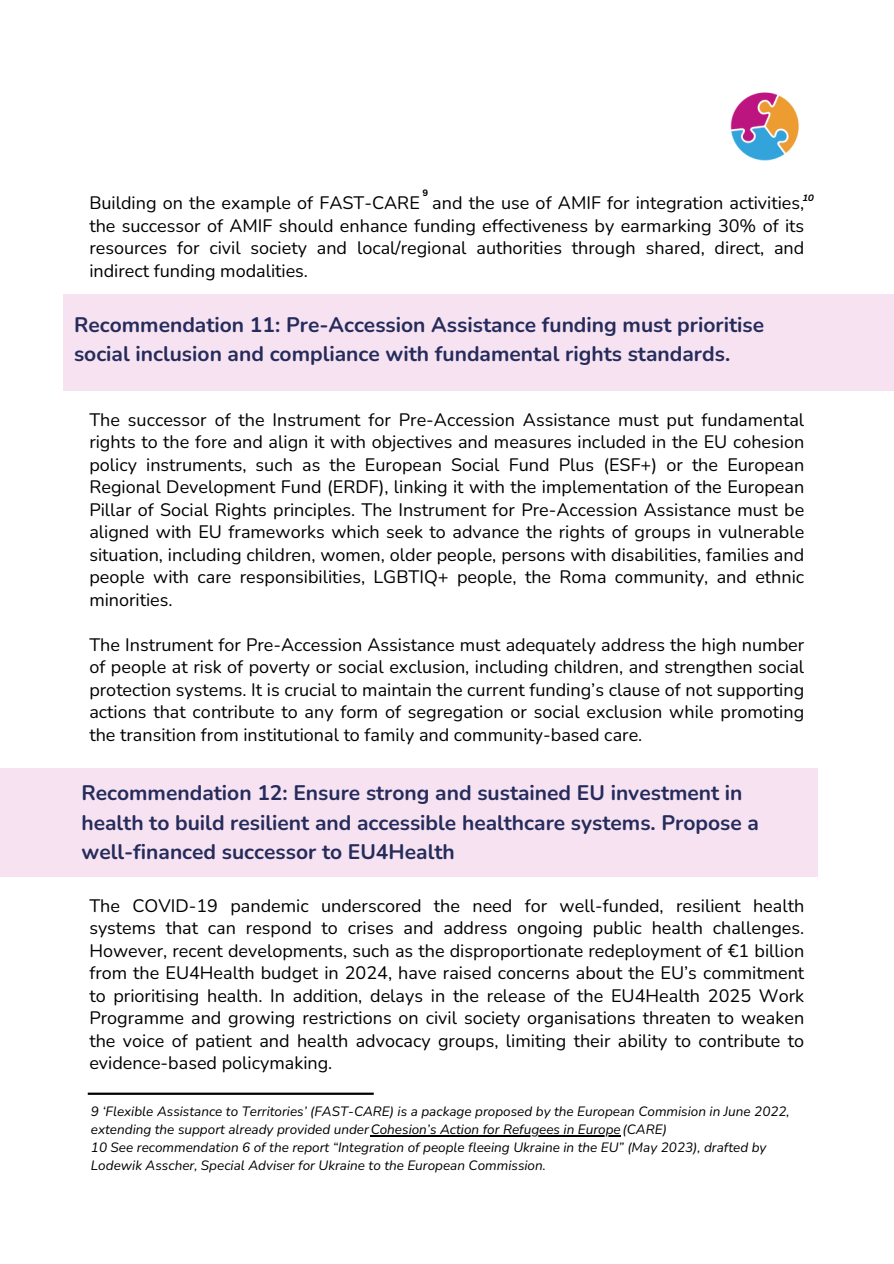
<style>
.page{position:relative;width:894px;height:1264px;background:#fff}
.page>*{position:absolute;margin:0;border:0;box-sizing:border-box;transform-origin:0 0}
.t1{font:700 21px/29.2px "Nunito";color:#252c5c}
.t2{font:18px/22.5px "Nunito";color:#000;text-align:justify}
.t3{font:italic 13.5px/18px "Nunito";color:#000}
.t4{font:italic 700 9px "Canva Sans";color:#000}
.t5{font:700 9px "Canva Sans";color:#000}
</style>
<div class="page">
<img style="left:730px;top:92px;width:69px;height:69px">
<hr style="left:88px;top:1092px;width:285px;height:2px;background:#000">
<hr style="left:370px;top:1134px;width:250px;height:2px;background:#000">
<div style="left:63px;top:294px;width:830px;height:96px;background:#f6e2f0"></div>
<div style="left:0;top:768px;width:817px;height:108px;background:#f6e2f0"></div>
<p class="t5" style="left:422px;top:187px;width:7px">9</p>
<p class="t2" style="left:89px;top:191px;width:716px">Building on the example of FAST-CARE and the use of AMIF for integration activities, the successor of AMIF should enhance funding effectiveness by earmarking 30% of its resources for civil society and local/regional authorities through shared, direct, and indirect funding modalities.</p>
<p class="t4" style="left:802px;top:192px;width:13px">10</p>
<p class="t1" style="left:74px;top:309px;width:691px">Recommendation 11: Pre-Accession Assistance funding must prioritise social inclusion and compliance with fundamental rights standards.</p>
<p class="t2" style="left:89px;top:407px;width:716px">The successor of the Instrument for Pre-Accession Assistance must put fundamental rights to the fore and align it with objectives and measures included in the EU cohesion policy instruments, such as the European Social Fund Plus (ESF+) or the European Regional Development Fund (ERDF), linking it with the implementation of the European Pillar of Social Rights principles. The Instrument for Pre-Accession Assistance must be aligned with EU frameworks which seek to advance the rights of groups in vulnerable situation, including children, women, older people, persons with disabilities, families and people with care responsibilities, LGBTIQ+ people, the Roma community, and ethnic minorities.</p>
<p class="t2" style="left:89px;top:632px;width:716px">The Instrument for Pre-Accession Assistance must adequately address the high number of people at risk of poverty or social exclusion, including children, and strengthen social protection systems. It is crucial to maintain the current funding’s clause of not supporting actions that contribute to any form of segregation or social exclusion while promoting the transition from institutional to family and community-based care.</p>
<p class="t1" style="left:81px;top:777px;width:679px">Recommendation 12: Ensure strong and sustained EU investment in health to build resilient and accessible healthcare systems. Propose a well-financed successor to EU4Health</p>
<p class="t2" style="left:89px;top:893px;width:716px">The COVID-19 pandemic underscored the need for well-funded, resilient health systems that can respond to crises and address ongoing public health challenges.<br>However, recent developments, such as the disproportionate redeployment of €1 billion from the EU4Health budget in 2024, have raised concerns about the EU’s commitment to prioritising health. In addition, delays in the release of the EU4Health 2025 Work Programme and growing restrictions on civil society organisations threaten to weaken the voice of patient and health advocacy groups, limiting their ability to contribute to evidence-based policymaking.</p>
<p class="t3" style="left:91px;top:1101px;width:700px">9 ‘Flexible Assistance to Territories’ (FAST-CARE) is a package proposed by the European Commision in June 2022, extending the support already provided under Cohesion’s Action for Refugees in Europe (CARE)<br>10 See recommendation 6 of the report “Integration of people fleeing Ukraine in the EU” (May 2023), drafted by Lodewik Asscher, Special Adviser for Ukraine to the European Commission.</p>
</div>
